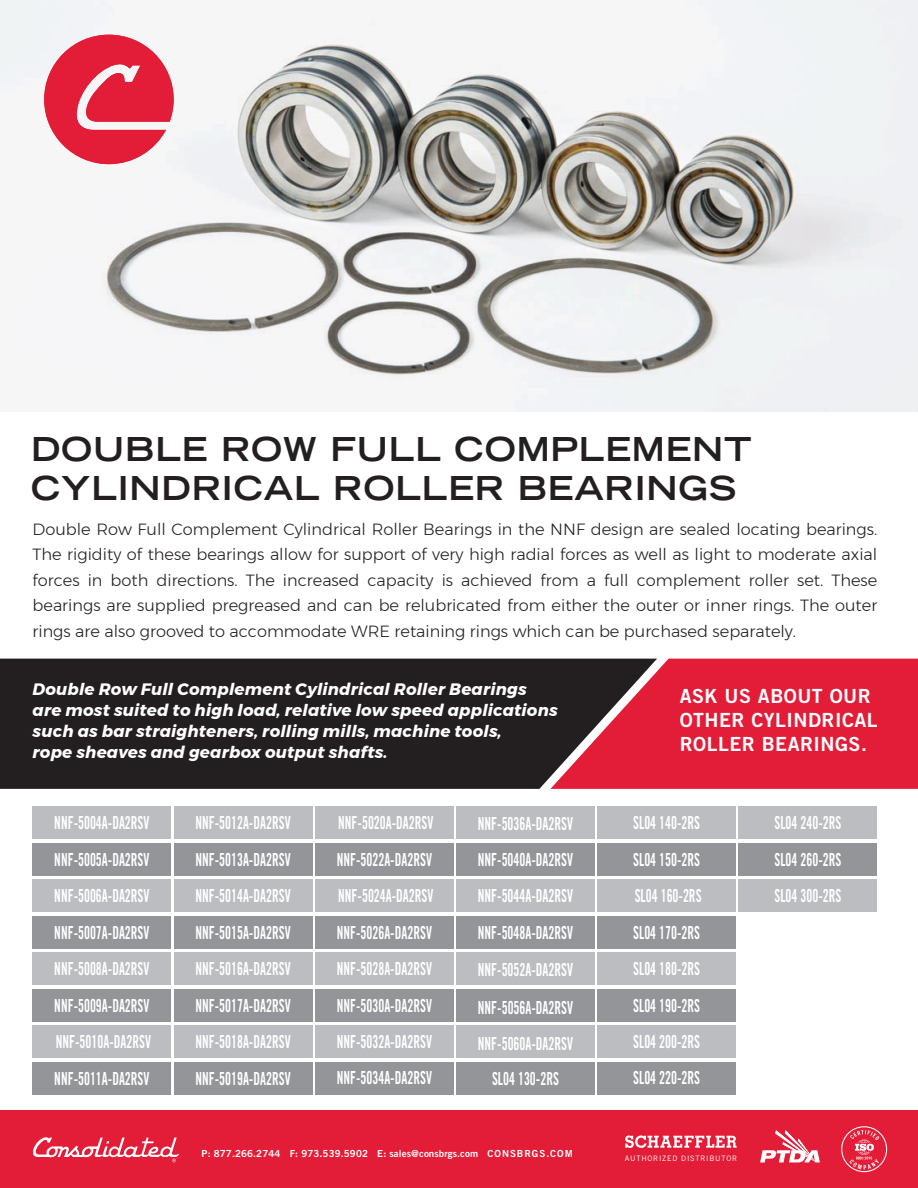
<style>
.page{position:relative;width:918px;height:1188px;background:#fff}
.page>*{position:absolute;margin:0;border:0;box-sizing:border-box;transform-origin:0 0}
.t1{font:52.5px "Trade Gothic LT Std Bd Cn 20";color:#fff}
.t2{font:700 expanded 33px/39px "Trade Gothic LT Std";letter-spacing:.025em;color:#231f20}
.t3{font:19.5px/24px "Trade Gothic LT Std Bd 2";letter-spacing:.025em;color:#fff}
.t4{font:18px/36.5px "Trade Gothic LT Std Bd Cn 20";color:#fff;text-align:justify;scale:.74 1}
.t5{font:italic 700 16.5px/21px "Montserrat";letter-spacing:.01em;color:#fff}
.t6{font:300 16.2px/25.5px "Montserrat";color:#231f20;text-align:justify}
.t7{font:9.75px "Trade Gothic LT Std Bd 2";letter-spacing:.01em;color:#fff}
.t8{font:7.5px "Trade Gothic LT Std";letter-spacing:.1em;color:#fff}
</style>
<div class="page">
<div style="left:657px;top:659px;width:261px;height:130px;background:#e31d37"></div>
<svg style="left:0;top:659px;width:657px;height:130px;background:#342225"></svg>
<img style="left:0;top:0;width:918px;height:411px">
<div style="left:174px;top:806px;width:138px;height:33px;background:#bcbdc0"></div>
<div style="left:33px;top:806px;width:138px;height:33px;background:#bcbdc0"></div>
<div style="left:174px;top:843px;width:138px;height:33px;background:#939598"></div>
<div style="left:33px;top:843px;width:138px;height:33px;background:#939598"></div>
<div style="left:174px;top:879px;width:138px;height:33px;background:#bcbdc0"></div>
<div style="left:33px;top:879px;width:138px;height:33px;background:#bcbdc0"></div>
<div style="left:174px;top:916px;width:138px;height:33px;background:#939598"></div>
<div style="left:33px;top:916px;width:138px;height:33px;background:#939598"></div>
<div style="left:174px;top:952px;width:138px;height:33px;background:#bcbdc0"></div>
<div style="left:33px;top:952px;width:138px;height:33px;background:#bcbdc0"></div>
<div style="left:174px;top:989px;width:138px;height:33px;background:#939598"></div>
<div style="left:33px;top:989px;width:138px;height:33px;background:#939598"></div>
<div style="left:174px;top:1025px;width:138px;height:33px;background:#bcbdc0"></div>
<div style="left:33px;top:1025px;width:138px;height:33px;background:#bcbdc0"></div>
<div style="left:174px;top:1062px;width:138px;height:33px;background:#939598"></div>
<div style="left:33px;top:1062px;width:138px;height:33px;background:#939598"></div>
<div style="left:456px;top:806px;width:139px;height:33px;background:#bcbdc0"></div>
<div style="left:315px;top:806px;width:139px;height:33px;background:#bcbdc0"></div>
<div style="left:456px;top:843px;width:139px;height:33px;background:#939598"></div>
<div style="left:315px;top:843px;width:139px;height:33px;background:#939598"></div>
<div style="left:456px;top:879px;width:139px;height:33px;background:#bcbdc0"></div>
<div style="left:315px;top:879px;width:139px;height:33px;background:#bcbdc0"></div>
<div style="left:456px;top:916px;width:139px;height:33px;background:#939598"></div>
<div style="left:315px;top:916px;width:139px;height:33px;background:#939598"></div>
<div style="left:456px;top:952px;width:139px;height:33px;background:#bcbdc0"></div>
<div style="left:315px;top:952px;width:139px;height:33px;background:#bcbdc0"></div>
<div style="left:315px;top:989px;width:139px;height:33px;background:#939598"></div>
<div style="left:315px;top:1025px;width:139px;height:33px;background:#bcbdc0"></div>
<div style="left:315px;top:1062px;width:139px;height:33px;background:#939598"></div>
<div style="left:597px;top:806px;width:139px;height:33px;background:#bcbdc0"></div>
<div style="left:597px;top:843px;width:139px;height:33px;background:#939598"></div>
<div style="left:597px;top:879px;width:139px;height:33px;background:#bcbdc0"></div>
<div style="left:597px;top:916px;width:139px;height:33px;background:#939598"></div>
<div style="left:597px;top:952px;width:139px;height:33px;background:#bcbdc0"></div>
<div style="left:597px;top:989px;width:139px;height:33px;background:#939598"></div>
<div style="left:597px;top:1025px;width:139px;height:33px;background:#bcbdc0"></div>
<div style="left:597px;top:1062px;width:139px;height:33px;background:#939598"></div>
<div style="left:739px;top:806px;width:138px;height:33px;background:#bcbdc0"></div>
<div style="left:739px;top:843px;width:138px;height:33px;background:#939598"></div>
<div style="left:739px;top:879px;width:138px;height:33px;background:#bcbdc0"></div>
<div style="left:456px;top:989px;width:139px;height:33px;background:#939598"></div>
<div style="left:456px;top:1025px;width:139px;height:33px;background:#bcbdc0"></div>
<div style="left:456px;top:1062px;width:139px;height:33px;background:#939598"></div>
<svg style="left:44px;top:35px;width:130px;height:129px"></svg>
<div style="left:0;top:1111px;width:918px;height:77px;background:#e31d37"></div>
<svg style="left:33px;top:1137px;width:146px;height:25px"></svg>
<svg style="left:625px;top:1135px;width:112px;height:13px"></svg>
<svg style="left:841px;top:1126px;width:46px;height:46px"></svg>
<svg style="left:760px;top:1130px;width:60px;height:32px"></svg>
<h2 class="t2" style="left:31px;top:428px;width:722px">DOUBLE ROW FULL COMPLEMENT<br>CYLINDRICAL ROLLER BEARINGS</h2>
<p class="t6" style="left:33px;top:516px;width:846px">Double Row Full Complement Cylindrical Roller Bearings in the NNF design are sealed locating bearings.<br>The rigidity of these bearings allow for support of very high radial forces as well as light to moderate axial forces in both directions. The increased capacity is achieved from a full complement roller set. These bearings are supplied pregreased and can be relubricated from either the outer or inner rings. The outer rings are also grooved to accommodate WRE retaining rings which can be purchased separately.</p>
<h1 class="t1" style="left:38px;top:662px;width:226px">HIGHLIGHTS</h1>
<p class="t5" style="left:33px;top:678px;width:527px">Double Row Full Complement Cylindrical Roller Bearings are most suited to high load, relative low speed applications such as bar straighteners, rolling mills, machine tools,<br>rope sheaves and gearbox output shafts.</p>
<p class="t3" style="left:680px;top:684px;width:199px">ASK US ABOUT OUR<br>OTHER CYLINDRICAL<br>ROLLER BEARINGS.</p>
<p class="t4" style="left:54px;top:805px;width:130px">NNF-5004A-DA2RSV</p>
<p class="t4" style="left:195px;top:805px;width:130px">NNF-5012A-DA2RSV</p>
<p class="t4" style="left:54px;top:841px;width:130px">NNF-5005A-DA2RSV</p>
<p class="t4" style="left:195px;top:841px;width:130px">NNF-5013A-DA2RSV</p>
<p class="t4" style="left:54px;top:877px;width:130px">NNF-5006A-DA2RSV</p>
<p class="t4" style="left:195px;top:877px;width:130px">NNF-5014A-DA2RSV</p>
<p class="t4" style="left:54px;top:914px;width:130px">NNF-5007A-DA2RSV</p>
<p class="t4" style="left:195px;top:914px;width:130px">NNF-5015A-DA2RSV</p>
<p class="t4" style="left:54px;top:950px;width:130px">NNF-5008A-DA2RSV</p>
<p class="t4" style="left:195px;top:950px;width:130px">NNF-5016A-DA2RSV</p>
<p class="t4" style="left:54px;top:987px;width:130px">NNF-5009A-DA2RSV</p>
<p class="t4" style="left:195px;top:987px;width:130px">NNF-5017A-DA2RSV</p>
<p class="t4" style="left:56px;top:1023px;width:130px">NNF-5010A-DA2RSV</p>
<p class="t4" style="left:195px;top:1023px;width:130px">NNF-5018A-DA2RSV</p>
<p class="t4" style="left:54px;top:1060px;width:130px">NNF-5011A-DA2RSV</p>
<p class="t4" style="left:195px;top:1060px;width:130px">NNF-5019A-DA2RSV</p>
<p class="t4" style="left:338px;top:805px;width:130px">NNF-5020A-DA2RSV</p>
<p class="t4" style="left:478px;top:805px;width:130px">NNF-5036A-DA2RSV</p>
<p class="t4" style="left:337px;top:841px;width:130px">NNF-5022A-DA2RSV</p>
<p class="t4" style="left:478px;top:842px;width:130px">NNF-5040A-DA2RSV</p>
<p class="t4" style="left:338px;top:877px;width:130px">NNF-5024A-DA2RSV</p>
<p class="t4" style="left:478px;top:878px;width:130px">NNF-5044A-DA2RSV</p>
<p class="t4" style="left:337px;top:914px;width:130px">NNF-5026A-DA2RSV</p>
<p class="t4" style="left:478px;top:914px;width:130px">NNF-5048A-DA2RSV</p>
<p class="t4" style="left:337px;top:950px;width:130px">NNF-5028A-DA2RSV</p>
<p class="t4" style="left:478px;top:951px;width:130px">NNF-5052A-DA2RSV</p>
<p class="t4" style="left:337px;top:987px;width:130px">NNF-5030A-DA2RSV NNF-5032A-DA2RSV NNF-5034A-DA2RSV</p>
<p class="t4" style="left:478px;top:989px;width:130px;line-height:35.7px;text-align:center">NNF-5056A-DA2RSV<br>NNF-5060A-DA2RSV<br>SL04 130-2RS</p>
<p class="t4" style="left:633px;top:805px;width:94px">SL04 140-2RS SL04 150-2RS SL04 160-2RS SL04 170-2RS SL04 180-2RS SL04 190-2RS SL04 200-2RS SL04 220-2RS</p>
<p class="t4" style="left:774px;top:805px;width:92px">SL04 240-2RS SL04 260-2RS SL04 300-2RS</p>
<p class="t7" style="left:202px;top:1147px;width:373px">P: 877.266.2744 F: 973.539.5902 E: sales@consbrgs.com CONSBRGS.COM</p>
<p class="t8" style="left:625px;top:1154px;width:114px">AUTHORIZED DISTRIBUTOR</p>
</div>
